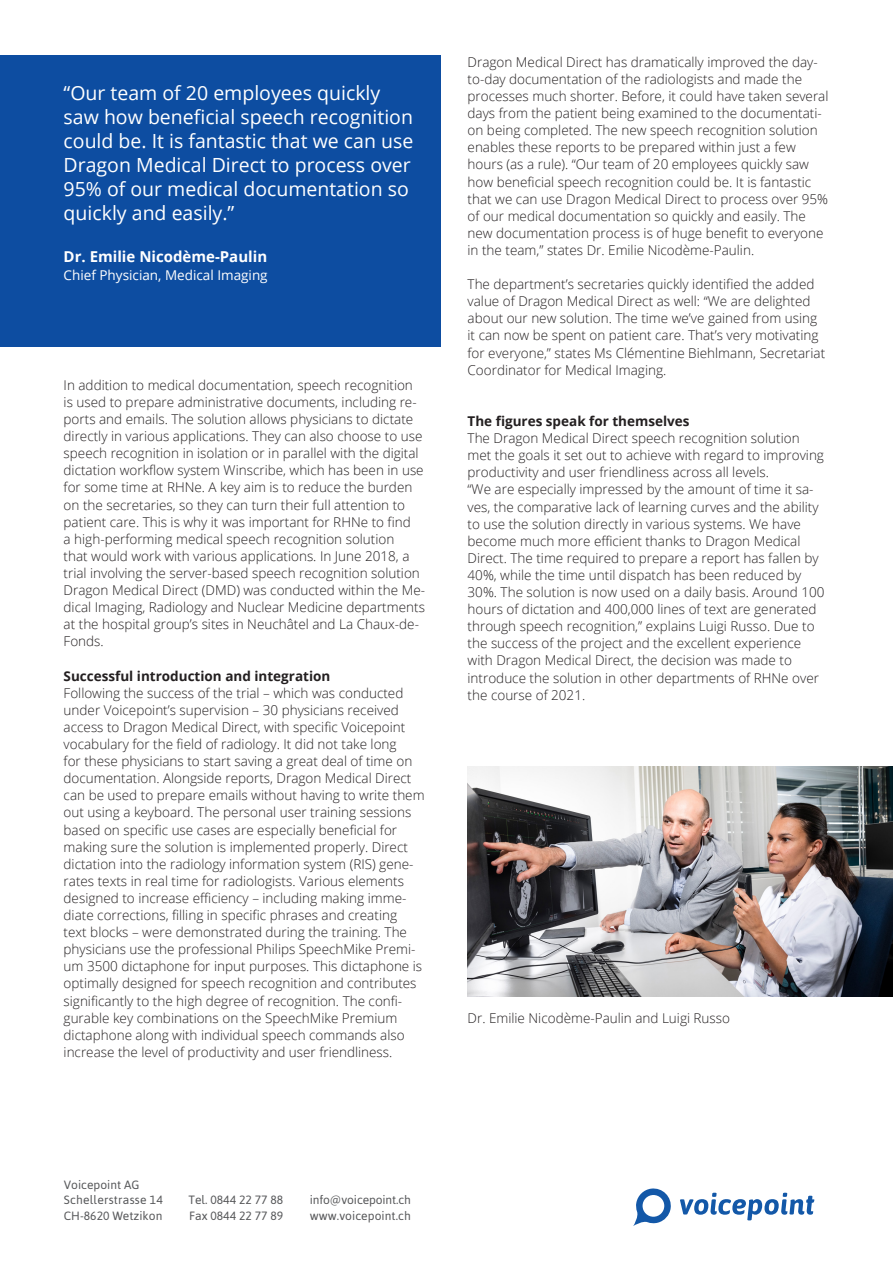
<style>
.page{position:relative;width:893px;height:1263px;background:#fff}
.page>*{position:absolute;margin:0;border:0;box-sizing:border-box;transform-origin:0 0}
.t1{font:19.5px/24px "Open Sans";color:#fff}
.t2{font:700 15px "Open Sans";color:#fff}
.Fliesstext{font:300 13.5px/17.1px "Open Sans";color:#231f20}
.Fliesstext-2{font:700 13.5px "Open Sans";color:#231f20}
.t3{font:13.5px "Open Sans";color:#fff}
.t4{font:12px "Asap";color:#57585a}
.t5{font:12px "Asap";letter-spacing:.02em;color:#57585a}
</style>
<div class="page">
<div style="left:0;top:55px;width:440px;height:292px;background:#0d4da1"></div>
<svg style="left:633px;top:1188px;width:38px;height:38px"></svg>
<svg style="left:680px;top:1193px;width:134px;height:27px"></svg>
<img style="left:468px;top:766px;width:425px;height:230px">
<p class="t1" style="left:64px;top:81px;width:351px">“Our team of 20 employees quickly saw how beneficial speech recognition could be. It is fantastic that we can use Dragon Medical Direct to process over 95% of our medical documentation so quickly and easily.”</p>
<p class="t2" style="left:64px;top:246px;width:205px">Dr. Emilie Nicodème-Paulin</p>
<p class="t3" style="left:64px;top:266px;width:206px">Chief Physician, Medical Imaging</p>
<p class="Fliesstext" style="left:64px;top:376px;width:363px">In addition to medical documentation, speech recognition is used to prepare administrative documents, including re&shy;ports and emails. The solution allows physicians to dictate directly in various applications. They can also choose to use speech recognition in isolation or in parallel with the digital dictation workflow system Winscribe, which has been in use for some time at RHNe. A key aim is to reduce the burden on the secretaries, so they can turn their full attention to patient care. This is why it was important for RHNe to find<br>a high-performing medical speech recognition solution<br>that would work with various applications. In June 2018, a trial involving the server-based speech recognition solution Dragon Medical Direct (DMD) was conducted within the Me&shy;dical Imaging, Radiology and Nuclear Medicine departments at the hospital group’s sites in Neuchâtel and La Chaux-de-Fonds.</p>
<p class="Fliesstext-2" style="left:64px;top:666px;width:268px">Successful introduction and integration</p>
<p class="Fliesstext" style="left:64px;top:684px;width:362px">Following the success of the trial – which was conducted under Voicepoint’s supervision – 30 physicians received access to Dragon Medical Direct, with specific Voicepoint vocabulary for the field of radiology. It did not take long<br>for these physicians to start saving a great deal of time on documentation. Alongside reports, Dragon Medical Direct can be used to prepare emails without having to write them out using a keyboard. The personal user training sessions based on specific use cases are especially beneficial for making sure the solution is implemented properly. Direct dictation into the radiology information system (RIS) gene&shy;rates texts in real time for radiologists. Various elements designed to increase efficiency – including making imme&shy;diate corrections, filling in specific phrases and creating<br>text blocks – were demonstrated during the training. The physicians use the professional Philips SpeechMike Premi&shy;um 3500 dictaphone for input purposes. This dictaphone is optimally designed for speech recognition and contributes significantly to the high degree of recognition. The confi&shy;gurable key combinations on the SpeechMike Premium dictaphone along with individual speech commands also increase the level of productivity and user friendliness.</p>
<p class="Fliesstext" style="left:468px;top:53px;width:362px">Dragon Medical Direct has dramatically improved the day&shy;to-day documentation of the radiologists and made the processes much shorter. Before, it could have taken several days from the patient being examined to the documentati&shy;on being completed. The new speech recognition solution enables these reports to be prepared within just a few hours (as a rule). “Our team of 20 employees quickly saw how beneficial speech recognition could be. It is fantastic that we can use Dragon Medical Direct to process over 95% of our medical documentation so quickly and easily. The new documentation process is of huge benefit to everyone in the team,” states Dr. Emilie Nicodème-Paulin.</p>
<p class="Fliesstext" style="left:468px;top:275px;width:359px">The department’s secretaries quickly identified the added value of Dragon Medical Direct as well: “We are delighted about our new solution. The time we’ve gained from using it can now be spent on patient care. That’s very motivating for everyone,” states Ms Clémentine Biehlmann, Secretariat Coordinator for Medical Imaging.</p>
<p class="Fliesstext-2" style="left:468px;top:412px;width:223px">The figures speak for themselves</p>
<p class="Fliesstext" style="left:468px;top:429px;width:358px">The Dragon Medical Direct speech recognition solution met the goals it set out to achieve with regard to improving productivity and user friendliness across all levels.<br>“We are especially impressed by the amount of time it sa&shy;ves, the comparative lack of learning curves and the ability to use the solution directly in various systems. We have become much more efficient thanks to Dragon Medical Direct. The time required to prepare a report has fallen by 40%, while the time until dispatch has been reduced by 30%. The solution is now used on a daily basis. Around 100 hours of dictation and 400,000 lines of text are generated through speech recognition,” explains Luigi Russo. Due to the success of the project and the excellent experience with Dragon Medical Direct, the decision was made to introduce the solution in other departments of RHNe over the course of 2021.</p>
<p class="Fliesstext" style="left:468px;top:1010px;width:264px">Dr. Emilie Nicodème-Paulin and Luigi Russo</p>
<p class="t4" style="left:64px;top:1178px;width:77px">Voicepoint AG</p>
<p class="t5" style="left:64px;top:1193px;width:101px">Schellerstrasse 14</p>
<p class="t4" style="left:64px;top:1209px;width:100px">CH-8620 Wetzikon</p>
<p class="t4" style="left:189px;top:1193px;width:96px">Tel. 0844 22 77 88</p>
<p class="t4" style="left:189px;top:1209px;width:96px">Fax 0844 22 77 89</p>
<p class="t4" style="left:310px;top:1193px;width:103px">info@voicepoint.ch</p>
<p class="t4" style="left:310px;top:1209px;width:102px">www.voicepoint.ch</p>
</div>
